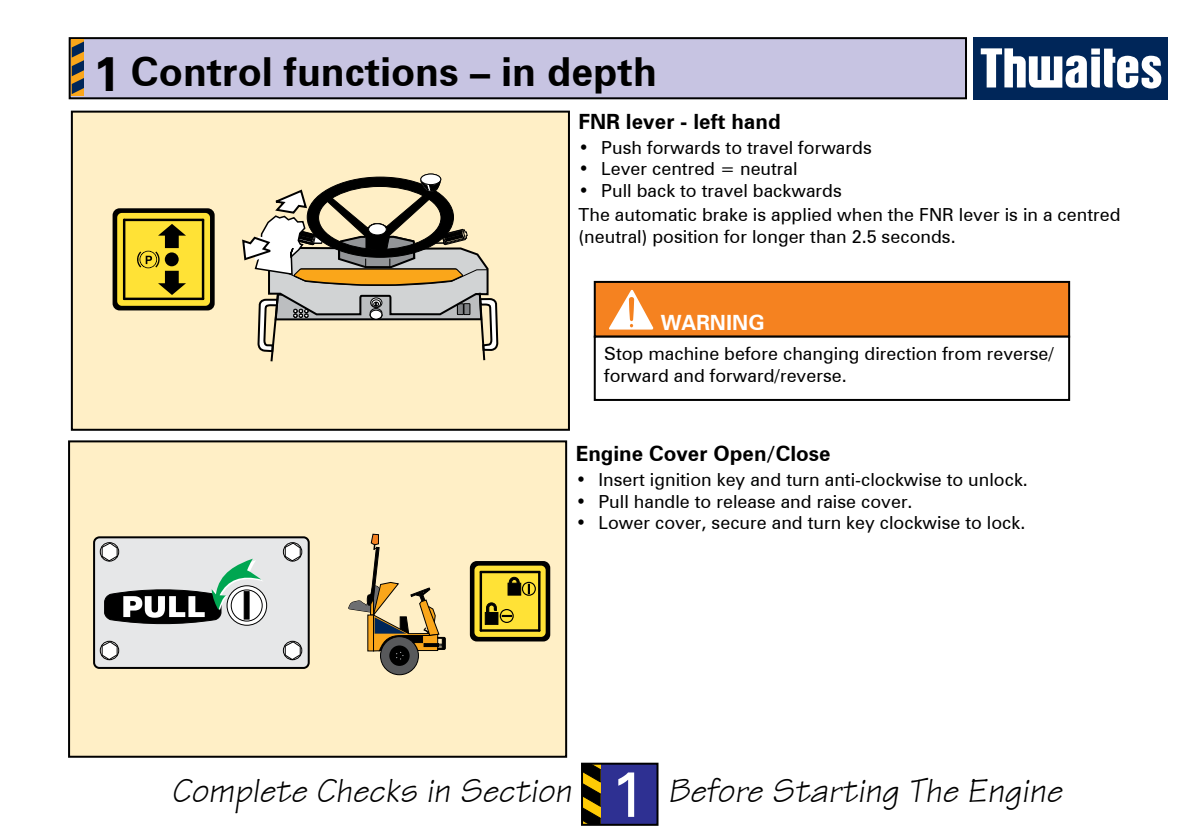
<style>
.page{position:relative;width:1191px;height:840px;background:#fff}
.page>*{position:absolute;margin:0;border:0;box-sizing:border-box;transform-origin:0 0}
.t1{font:700 48px "Zurich BT";color:#000}
.t2{font:700 40px "Zurich BT";color:#000}
.t3{font:italic 36px "Technical";color:#000}
.t4{font:700 21px "Zurich BT";color:#000}
.t5{font:700 21px "Zurich BT";color:#fff}
.t6{font:18px/21.6px "Zurich BT";color:#000}
</style>
<div class="page">
<div style="left:70px;top:38px;width:896px;height:60px;background:#c7c4e2"></div>
<div style="left:69px;top:37px;width:898px;height:62px;border:2px solid #000"></div>
<div style="left:72px;top:39px;width:12px;height:57px;background:#faa61a"></div>
<svg style="left:72px;top:41px;width:12px;height:53px"></svg>
<div style="left:973px;top:37px;width:195px;height:62px;background:#002659"></div>
<svg style="left:980px;top:48px;width:181px;height:40px"></svg>
<div style="left:68px;top:440px;width:499px;height:317px;background:#ffefc6;border:2px solid #000"></div>
<div style="left:71px;top:110px;width:499px;height:320px;background:#ffefc6;border:2px solid #000"></div>
<div style="left:94px;top:537px;width:215px;height:130px;background:#e6e7e8;border-radius:5px"></div>
<div style="left:93px;top:536px;width:217px;height:132px;border:2px solid #000;border-radius:5px"></div>
<div style="left:100px;top:542px;width:19px;height:19px;border:1px solid #000;border-radius:50%"></div>
<div style="left:100px;top:640px;width:19px;height:19px;border:1px solid #000;border-radius:50%"></div>
<div style="left:283px;top:542px;width:19px;height:19px;border:1px solid #000;border-radius:50%"></div>
<div style="left:283px;top:640px;width:19px;height:19px;border:1px solid #000;border-radius:50%"></div>
<svg style="left:101px;top:542px;width:200px;height:118px"></svg>
<div style="left:380px;top:636px;width:38px;height:38px;background:#58595b;border-radius:50%"></div>
<div style="left:380px;top:636px;width:39px;height:38px;border:1px solid #000;border-radius:50%"></div>
<div style="left:389px;top:645px;width:20px;height:20px;background:#000;border-radius:50%"></div>
<svg style="left:348px;top:533px;width:97px;height:126px"></svg>
<svg style="left:242px;top:173px;width:257px;height:189px"></svg>
<div style="left:470px;top:560px;width:80px;height:81px;background:#000;border-radius:7px"></div>
<div style="left:474px;top:565px;width:71px;height:71px;background:#ffe236;border-radius:5px"></div>
<hr style="left:479px;top:571px;width:3px;height:59px;background:#000">
<hr style="left:481px;top:570px;width:58px;height:3px;background:#000">
<hr style="left:538px;top:571px;width:2px;height:59px;background:#000">
<hr style="left:481px;top:629px;width:58px;height:2px;background:#000">
<svg style="left:508px;top:576px;width:28px;height:19px"></svg>
<svg style="left:485px;top:602px;width:29px;height:22px"></svg>
<div style="left:113px;top:208px;width:102px;height:102px;background:#000;border-radius:7px"></div>
<div style="left:117px;top:213px;width:93px;height:92px;background:#ffe236;border-radius:5px"></div>
<hr style="left:123px;top:220px;width:2px;height:79px;background:#000">
<hr style="left:124px;top:218px;width:79px;height:3px;background:#000">
<hr style="left:202px;top:220px;width:2px;height:79px;background:#000">
<hr style="left:124px;top:297px;width:79px;height:3px;background:#000">
<svg style="left:137px;top:224px;width:49px;height:71px"></svg>
<div style="left:601px;top:763px;width:56px;height:61px;background:#2e3092"></div>
<svg style="left:584px;top:765px;width:17px;height:57px"></svg>
<svg style="left:618px;top:772px;width:16px;height:44px"></svg>
<div style="left:581px;top:762px;width:77px;height:63px;border:2px solid #000"></div>
<div style="left:595px;top:282px;width:474px;height:54px;background:#f58220"></div>
<svg style="left:609px;top:289px;width:44px;height:40px"></svg>
<div style="left:594px;top:281px;width:476px;height:56px;border:2px solid #000"></div>
<div style="left:594px;top:335px;width:476px;height:66px;border:2px solid #000"></div>
<h1 class="t1" style="left:93px;top:39px;width:28px">1</h1>
<h2 class="t2" style="left:131px;top:42px;width:527px">Control functions – in depth</h2>
<p class="t4" style="left:578px;top:106px;width:204px">FNR lever - left hand</p>
<p class="t6" style="left:578px;top:136px;width:295px">• Push forwards to travel forwards</p>
<p class="t6" style="left:578px;top:157px;width:220px">• Lever centred = neutral</p>
<p class="t6" style="left:578px;top:177px;width:543px;line-height:24.4px">• Pull back to travel backwards<br>The automatic brake is applied when the FNR lever is in a centred</p>
<p class="t6" style="left:578px;top:225px;width:379px">(neutral) position for longer than 2.5 seconds.</p>
<p class="t5" style="left:661px;top:307px;width:105px">WARNING</p>
<p class="t6" style="left:604px;top:341px;width:451px">Stop machine before changing direction from reverse/ forward and forward/reverse.</p>
<p class="t4" style="left:576px;top:438px;width:256px">Engine Cover Open/Close</p>
<p class="t6" style="left:576px;top:467px;width:454px">• Insert ignition key and turn anti-clockwise to unlock.</p>
<p class="t6" style="left:576px;top:489px;width:338px">• Pull handle to release and raise cover.</p>
<p class="t6" style="left:576px;top:511px;width:451px">• Lower cover, secure and turn key clockwise to lock.</p>
<h3 class="t3" style="left:172px;top:767px;width:401px">Complete Checks in Section</h3>
<h3 class="t3" style="left:668px;top:767px;width:396px">Before Starting The Engine</h3>
</div>
